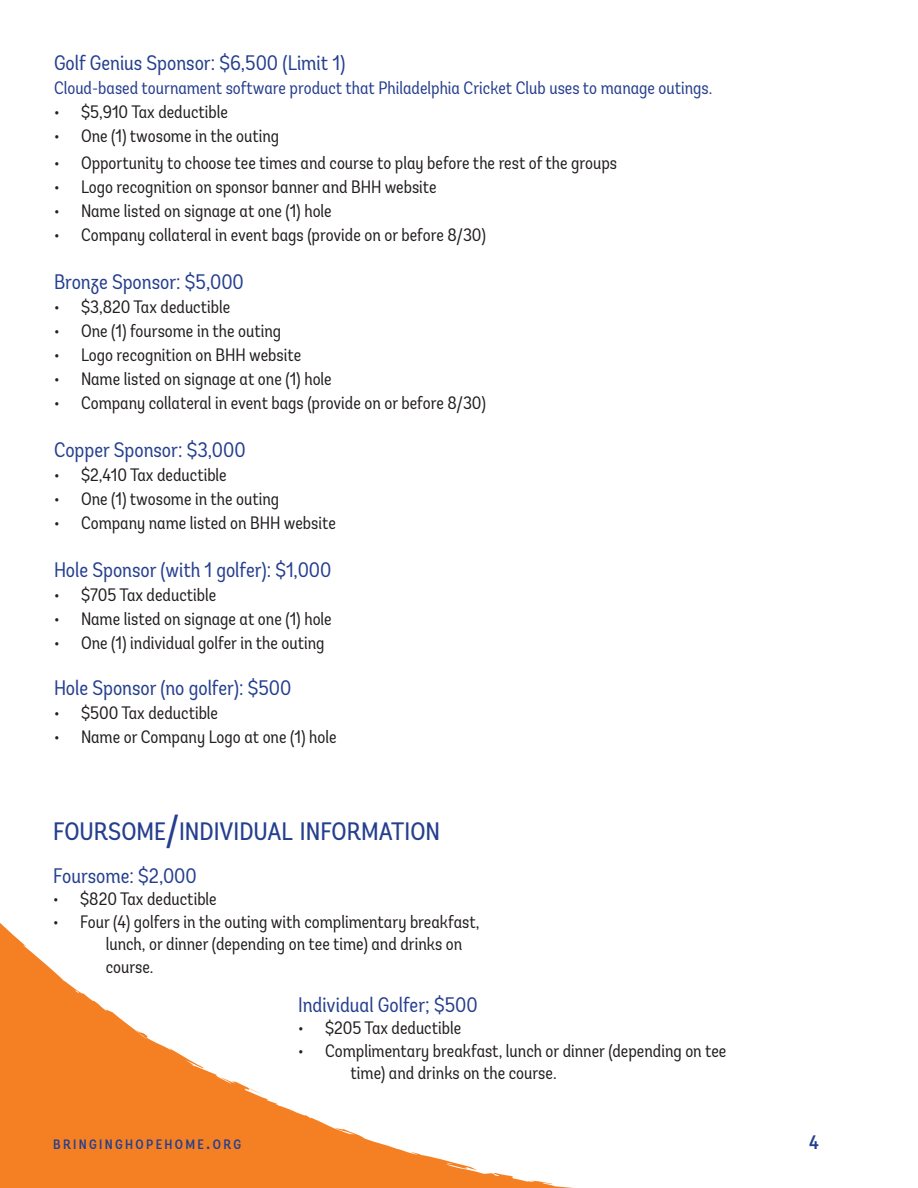
<style>
.page{position:relative;width:918px;height:1188px;background:#fff}
.page>*{position:absolute;margin:0;border:0;box-sizing:border-box;transform-origin:0 0}
.t1{font:25.2px "Andes Condensed";color:#253f8e}
.t2{font:condensed 21px "Andes";color:#253f8e}
.t3{font:500 condensed 19.5px "Andes";color:#253f8e}
.t4{font:condensed 18px/22.5px "Andes";color:#231f20}
.t5{font:condensed 18px "Andes";color:#253f8e}
.t6{font:500 condensed 13.65px "Andes";letter-spacing:.17em;color:#253f8e}
.s1{font-size:36px}
.s2{font-size:19.5px}
</style>
<div class="page">
<svg style="left:0;top:923px;width:573px;height:265px"></svg>
<p class="t2" style="left:54px;top:50px;width:293px">Golf Genius Sponsor: $6,500 (Limit 1)</p>
<p class="t5" style="left:54px;top:77px;width:660px">Cloud-based tournament software product that Philadelphia Cricket Club uses to manage outings.</p>
<p class="t4" style="left:54px;top:100px;width:176px">• $5,910 Tax deductible</p>
<p class="t4" style="left:54px;top:124px;width:227px">• One (1) twosome in the outing</p>
<p class="t4" style="left:54px;top:151px;width:565px">• Opportunity to choose tee times and course to play before the rest of the groups</p>
<p class="t4" style="left:54px;top:175px;width:384px">• Logo recognition on sponsor banner and BHH website</p>
<p class="t4" style="left:54px;top:199px;width:279px">• Name listed on signage at one (1) hole</p>
<p class="t4" style="left:54px;top:223px;width:433px">• Company collateral in event bags (provide on or before 8/30)</p>
<p class="t2" style="left:54px;top:269px;width:191px">Bronze Sponsor: $5,000</p>
<p class="t4" style="left:54px;top:295px;width:178px">• $3,820 Tax deductible</p>
<p class="t4" style="left:54px;top:319px;width:229px">• One (1) foursome in the outing</p>
<p class="t4" style="left:54px;top:343px;width:249px">• Logo recognition on BHH website</p>
<p class="t4" style="left:54px;top:367px;width:279px">• Name listed on signage at one (1) hole</p>
<p class="t4" style="left:54px;top:391px;width:433px">• Company collateral in event bags (provide on or before 8/30)</p>
<p class="t2" style="left:54px;top:437px;width:193px">Copper Sponsor: $3,000</p>
<p class="t4" style="left:54px;top:463px;width:174px">• $2,410 Tax deductible</p>
<p class="t4" style="left:54px;top:487px;width:227px">• One (1) twosome in the outing</p>
<p class="t4" style="left:54px;top:511px;width:283px">• Company name listed on BHH website</p>
<p class="t2" style="left:54px;top:557px;width:279px">Hole Sponsor (with 1 golfer): $1,000</p>
<p class="t4" style="left:54px;top:583px;width:164px">• $705 Tax deductible</p>
<p class="t4" style="left:54px;top:607px;width:279px">• Name listed on signage at one (1) hole</p>
<p class="t4" style="left:54px;top:631px;width:272px">• One (1) individual golfer in the outing</p>
<p class="t2" style="left:54px;top:675px;width:239px">Hole Sponsor (no golfer): $500</p>
<p class="t4" style="left:54px;top:702px;width:166px">• $500 Tax deductible</p>
<p class="t4" style="left:54px;top:726px;width:284px">• Name or Company Logo at one (1) hole</p>
<p class="t1" style="left:53px;top:816px;width:388px">FOURSOME<span class="s1">/</span>INDIVIDUAL INFORMATION</p>
<p class="t2" style="left:53px;top:863px;width:145px">Foursome: $2,000</p>
<p class="t4" style="left:53px;top:888px;width:165px">• $820 Tax deductible</p>
<p class="t4" style="left:106px;top:910px;width:375px;text-indent:-52px">• Four (4) golfers in the outing with complimentary breakfast, lunch, or dinner (depending on tee time) and drinks on course.</p>
<p class="t2" style="left:298px;top:992px;width:181px">Individual Golfer; $500</p>
<p class="t4" style="left:298px;top:1017px;width:165px">• $205 Tax deductible</p>
<p class="t4" style="left:351px;top:1039px;width:377px;text-indent:-52px">• Complimentary breakfast, lunch or dinner (depending on tee time) and drinks on the course.</p>
<p class="t6" style="left:53px;top:1136px;width:189px">BRINGINGHOPEHOME<span class="s2">.</span>ORG</p>
<p class="t3" style="left:809px;top:1130px;width:11px">4</p>
</div>
